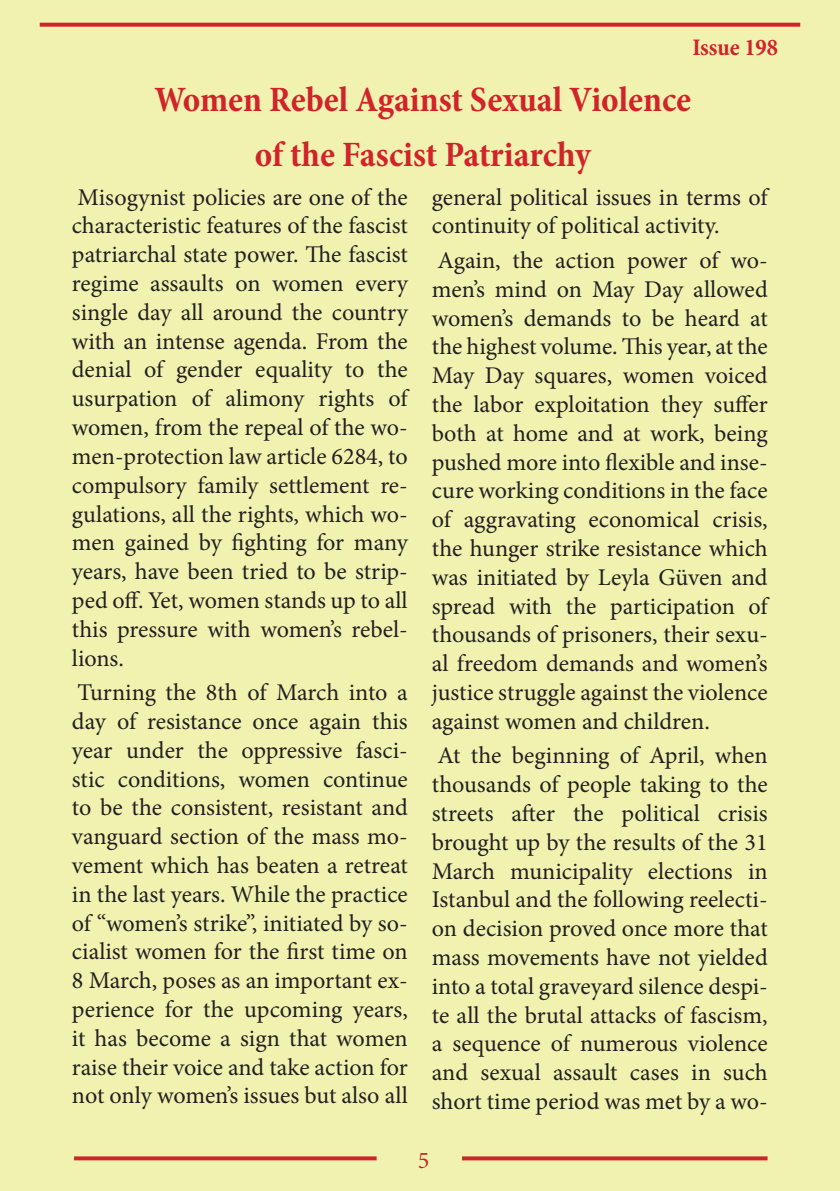
<style>
.page{position:relative;width:840px;height:1191px;background:#fff}
.page>*{position:absolute;margin:0;border:0;box-sizing:border-box;transform-origin:0 0}
.t1{font:700 condensed 36px "Minion Pro";color:#d1232a}
.t2{font:24px/28.8px "Minion Pro";color:#231f20;text-align:justify}
.t3{font:700 condensed 24px "Minion Pro";letter-spacing:-.005em;color:#d1232a}
.t4{font:24px "Minion Pro";color:#d1232a}
</style>
<div class="page">
<div style="left:0;top:0;width:839px;height:1191px;background:#f1f2b0"></div>
<svg style="left:40px;top:23px;width:759px;height:4px;background:#d33334"></svg>
<svg style="left:74px;top:1156px;width:302px;height:4px"></svg>
<svg style="left:462px;top:1156px;width:305px;height:4px"></svg>
<p class="t3" style="left:692px;top:31px;width:87px">Issue 198</p>
<p class="t1" style="left:154px;top:75px;width:538px">Women Rebel Against Sexual Violence</p>
<p class="t1" style="left:255px;top:129px;width:337px">of the Fascist Patriarchy</p>
<p class="t2" style="left:72px;top:183px;width:337px">Misogynist policies are one of the characteristic features of the fascist patriarchal state power. The fascist regime assaults on women every single day all around the country with an intense agenda. From the denial of gender equality to the usurpation of alimony rights of women, from the repeal of the wo&shy;men-protection law article 6284, to compulsory family settlement re&shy;gulations, all the rights, which wo&shy;men gained by fighting for many years, have been tried to be strip&shy;ped off. Yet, women stands up to all this pressure with women’s rebel&shy;lions.</p>
<p class="t2" style="left:72px;top:678px;width:337px">Turning the 8th of March into a day of resistance once again this year under the oppressive fasci&shy;stic conditions, women continue to be the consistent, resistant and vanguard section of the mass mo&shy;vement which has beaten a retreat in the last years. While the practice of “women’s strike”, initiated by so&shy;cialist women for the first time on 8 March, poses as an important ex&shy;perience for the upcoming years, it has become a sign that women raise their voice and take action for not only women’s issues but also all</p>
<p class="t2" style="left:431px;top:183px;width:337px">general political issues in terms of continuity of political activity.</p>
<p class="t2" style="left:431px;top:246px;width:337px">Again, the action power of wo&shy;men’s mind on May Day allowed women’s demands to be heard at the highest volume. This year, at the May Day squares, women voiced the labor exploitation they suffer both at home and at work, being pushed more into flexible and inse&shy;cure working conditions in the face of aggravating economical crisis, the hunger strike resistance which was initiated by Leyla Güven and spread with the participation of thousands of prisoners, their sexu&shy;al freedom demands and women’s justice struggle against the violence against women and children.</p>
<p class="t2" style="left:431px;top:741px;width:337px">At the beginning of April, when thousands of people taking to the streets after the political crisis brought up by the results of the 31<br>March municipality elections in Istanbul and the following reelecti&shy;on decision proved once more that mass movements have not yielded into a total graveyard silence despi&shy;te all the brutal attacks of fascism, a sequence of numerous violence and sexual assault cases in such short time period was met by a wo-</p>
<p class="t4" style="left:417px;top:1144px;width:13px">5</p>
</div>
